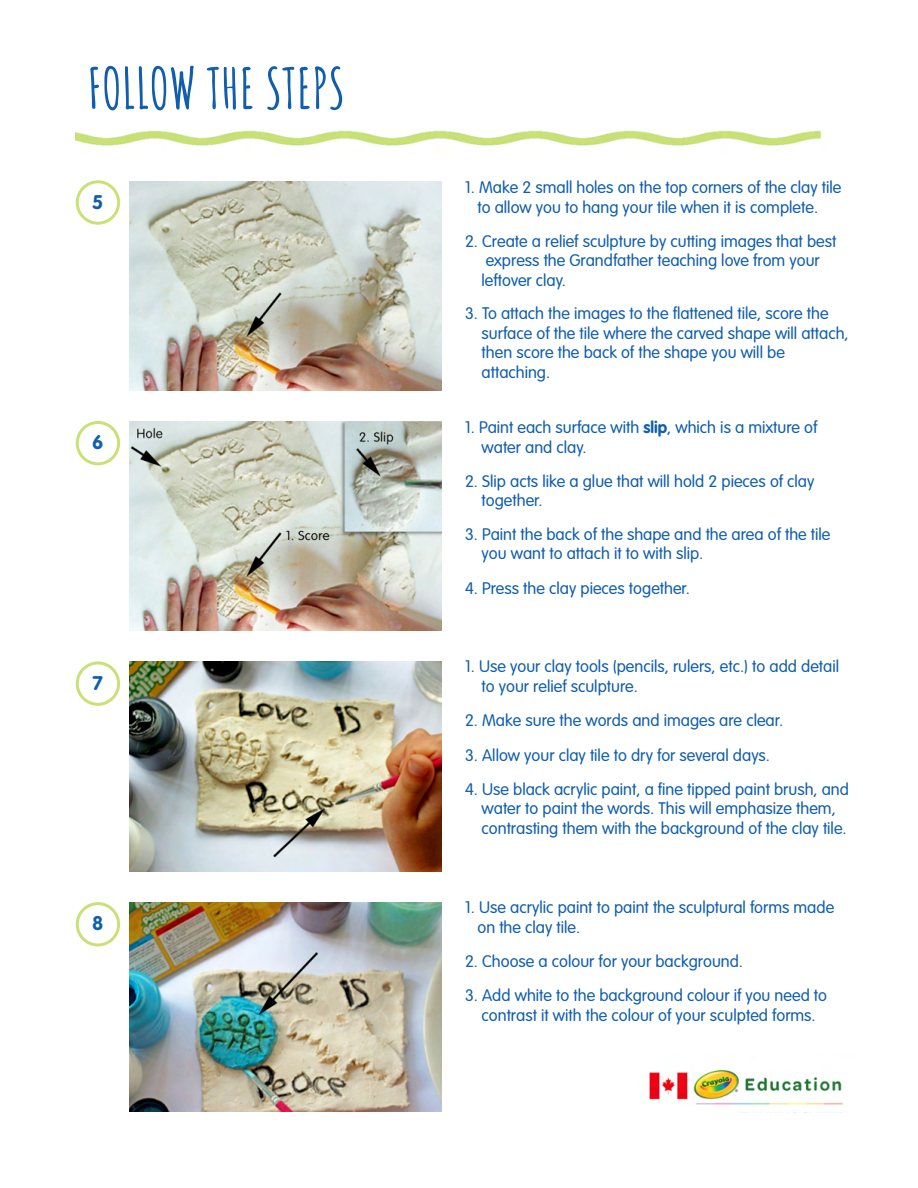
<style>
.page{position:relative;width:918px;height:1188px;background:#fff}
.page>*{position:absolute;margin:0;border:0;box-sizing:border-box;transform-origin:0 0}
.t1{font:700 55.5px "Amatic SC";color:#105eac}
.t2{font:700 19.5px "VAG Rounded";color:#105eac}
.t3{font:300 16.5px "VAG Rounded";color:#105eac}
.s1{font-weight:700}
</style>
<div class="page">
<img style="left:76px;top:130px;width:745px;height:16px">
<img style="left:130px;top:181px;width:312px;height:209px">
<svg style="left:76px;top:180px;width:44px;height:45px"></svg>
<img style="left:130px;top:422px;width:312px;height:209px">
<svg style="left:76px;top:421px;width:44px;height:44px"></svg>
<img style="left:130px;top:662px;width:312px;height:209px">
<svg style="left:76px;top:661px;width:44px;height:45px"></svg>
<img style="left:130px;top:903px;width:312px;height:209px">
<svg style="left:76px;top:902px;width:44px;height:45px"></svg>
<img style="left:649px;top:1069px;width:194px;height:36px">
<p class="t1" style="left:87px;top:52px;width:259px">FOLLOW THE STEPS</p>
<p class="t2" style="left:92px;top:194px;width:13px">5</p>
<p class="t2" style="left:92px;top:434px;width:13px">6</p>
<p class="t2" style="left:93px;top:675px;width:12px">7</p>
<p class="t2" style="left:92px;top:915px;width:13px">8</p>
<p class="t3" style="left:465px;top:180px;width:378px">1. Make 2 small holes on the top corners of the clay tile</p>
<p class="t3" style="left:477px;top:200px;width:342px">to allow you to hang your tile when it is complete.</p>
<p class="t3" style="left:465px;top:234px;width:373px">2. Create a relief sculpture by cutting images that best</p>
<p class="t3" style="left:486px;top:253px;width:336px">express the Grandfather teaching love from your</p>
<p class="t3" style="left:482px;top:273px;width:86px">leftover clay.</p>
<p class="t3" style="left:465px;top:307px;width:365px">3. To attach the images to the flattened tile, score the</p>
<p class="t3" style="left:482px;top:326px;width:369px">surface of the tile where the carved shape will attach,</p>
<p class="t3" style="left:482px;top:346px;width:305px">then score the back of the shape you will be</p>
<p class="t3" style="left:482px;top:365px;width:70px">attaching.</p>
<p class="t3" style="left:465px;top:420px;width:354px">1. Paint each surface with <span class="s1">slip</span>, which is a mixture of</p>
<p class="t3" style="left:482px;top:440px;width:107px">water and clay.</p>
<p class="t3" style="left:465px;top:474px;width:351px">2. Slip acts like a glue that will hold 2 pieces of clay</p>
<p class="t3" style="left:482px;top:493px;width:63px">together.</p>
<p class="t3" style="left:465px;top:527px;width:367px">3. Paint the back of the shape and the area of the tile</p>
<p class="t3" style="left:482px;top:547px;width:223px">you want to attach it to with slip.</p>
<p class="t3" style="left:465px;top:581px;width:226px">4. Press the clay pieces together.</p>
<p class="t3" style="left:465px;top:660px;width:376px">1. Use your clay tools (pencils, rulers, etc.) to add detail</p>
<p class="t3" style="left:482px;top:679px;width:158px">to your relief sculpture.</p>
<p class="t3" style="left:465px;top:714px;width:320px">2. Make sure the words and images are clear.</p>
<p class="t3" style="left:465px;top:748px;width:306px">3. Allow your clay tile to dry for several days.</p>
<p class="t3" style="left:465px;top:782px;width:385px">4. Use black acrylic paint, a fine tipped paint brush, and</p>
<p class="t3" style="left:482px;top:801px;width:356px">water to paint the words. This will emphasize them,</p>
<p class="t3" style="left:482px;top:821px;width:367px">contrasting them with the background of the clay tile.</p>
<p class="t3" style="left:465px;top:901px;width:371px">1. Use acrylic paint to paint the sculptural forms made</p>
<p class="t3" style="left:477px;top:920px;width:104px">on the clay tile.</p>
<p class="t3" style="left:465px;top:955px;width:279px">2. Choose a colour for your background.</p>
<p class="t3" style="left:465px;top:989px;width:364px">3. Add white to the background colour if you need to</p>
<p class="t3" style="left:482px;top:1008px;width:336px">contrast it with the colour of your sculpted forms.</p>
</div>
